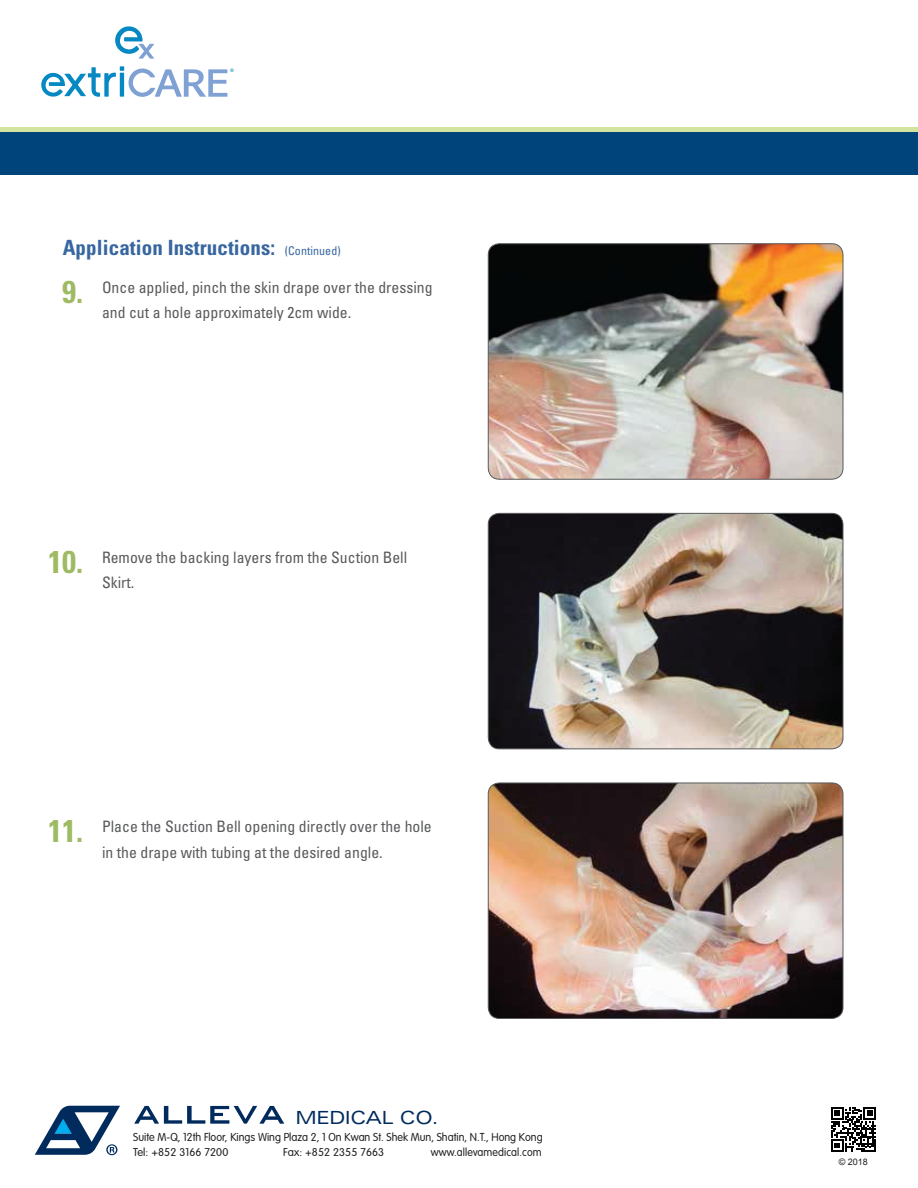
<style>
.page{position:relative;width:918px;height:1188px;background:#fff}
.page>*{position:absolute;margin:0;border:0;box-sizing:border-box;transform-origin:0 0}
.t1{font:700 condensed 31.5px "Univers LT Std";color:#9ebb63}
.t2{font:700 condensed 21px "Univers LT Std";letter-spacing:.005em;color:#3766a0}
.t3{font:expanded 18.15px "Univers LT Std";letter-spacing:-.02em;color:#002b5c}
.t4{font:condensed 15.75px/25.5px "Univers";color:#595a5c}
.t5{font:300 11.4px "VAG Rounded Std";color:#231f20;scale:.95 1}
.t6{font:300 11.1px "VAG Rounded Std";letter-spacing:.01em;color:#231f20}
.t7{font:300 11.1px "VAG Rounded Std";letter-spacing:.01em;color:#231f20;scale:.95 1}
.t8{font:9px "Arial";color:#231f20}
.s1{font-family:"Univers";font-weight:400;font-size:12px}
</style>
<div class="page">
<img style="left:488px;top:244px;width:355px;height:235px">
<div style="left:488px;top:243px;width:355px;height:237px;border:1px solid #595a5c;border-radius:11px"></div>
<img style="left:488px;top:783px;width:355px;height:235px">
<div style="left:488px;top:783px;width:355px;height:236px;border:1px solid #595a5c;border-radius:11px"></div>
<img style="left:488px;top:513px;width:355px;height:236px">
<div style="left:488px;top:513px;width:355px;height:236px;border:1px solid #595a5c;border-radius:11px"></div>
<hr style="left:0;top:128px;width:918px;height:4px;background:#d1e39d">
<div style="left:0;top:132px;width:918px;height:42px;background:#00447c"></div>
<svg style="left:115px;top:26px;width:39px;height:33px"></svg>
<svg style="left:41px;top:66px;width:193px;height:31px"></svg>
<svg style="left:35px;top:1106px;width:85px;height:49px"></svg>
<svg style="left:134px;top:1106px;width:150px;height:18px"></svg>
<svg style="left:831px;top:1107px;width:45px;height:45px"></svg>
<h2 class="t2" style="left:63px;top:234px;width:280px">Application Instructions: <span class="s1">(Continued)</span></h2>
<h1 class="t1" style="left:62px;top:272px;width:22px">9.</h1>
<p class="t4" style="left:102px;top:274px;width:332px">Once applied, pinch the skin drape over the dressing and cut a hole approximately 2cm wide.</p>
<h1 class="t1" style="left:48px;top:542px;width:36px">10.</h1>
<p class="t4" style="left:102px;top:544px;width:307px">Remove the backing layers from the Suction Bell<br>Skirt.</p>
<h1 class="t1" style="left:48px;top:812px;width:36px">11.</h1>
<p class="t4" style="left:102px;top:813px;width:331px">Place the Suction Bell opening directly over the hole in the drape with tubing at the desired angle.</p>
<p class="t3" style="left:295px;top:1107px;width:145px">MEDICAL CO.</p>
<p class="t5" style="left:133px;top:1130px;width:432px">Suite M-Q, 12th Floor, Kings Wing Plaza 2, 1 On Kwan St. Shek Mun, Shatin, N.T., Hong Kong</p>
<p class="t6" style="left:133px;top:1146px;width:97px">Tel: +852 3166 7200</p>
<p class="t6" style="left:283px;top:1146px;width:103px">Fax: +852 2355 7663</p>
<p class="t7" style="left:431px;top:1146px;width:118px">www.allevamedical.com</p>
<p class="t8" style="left:839px;top:1156px;width:31px">© 2018</p>
</div>
